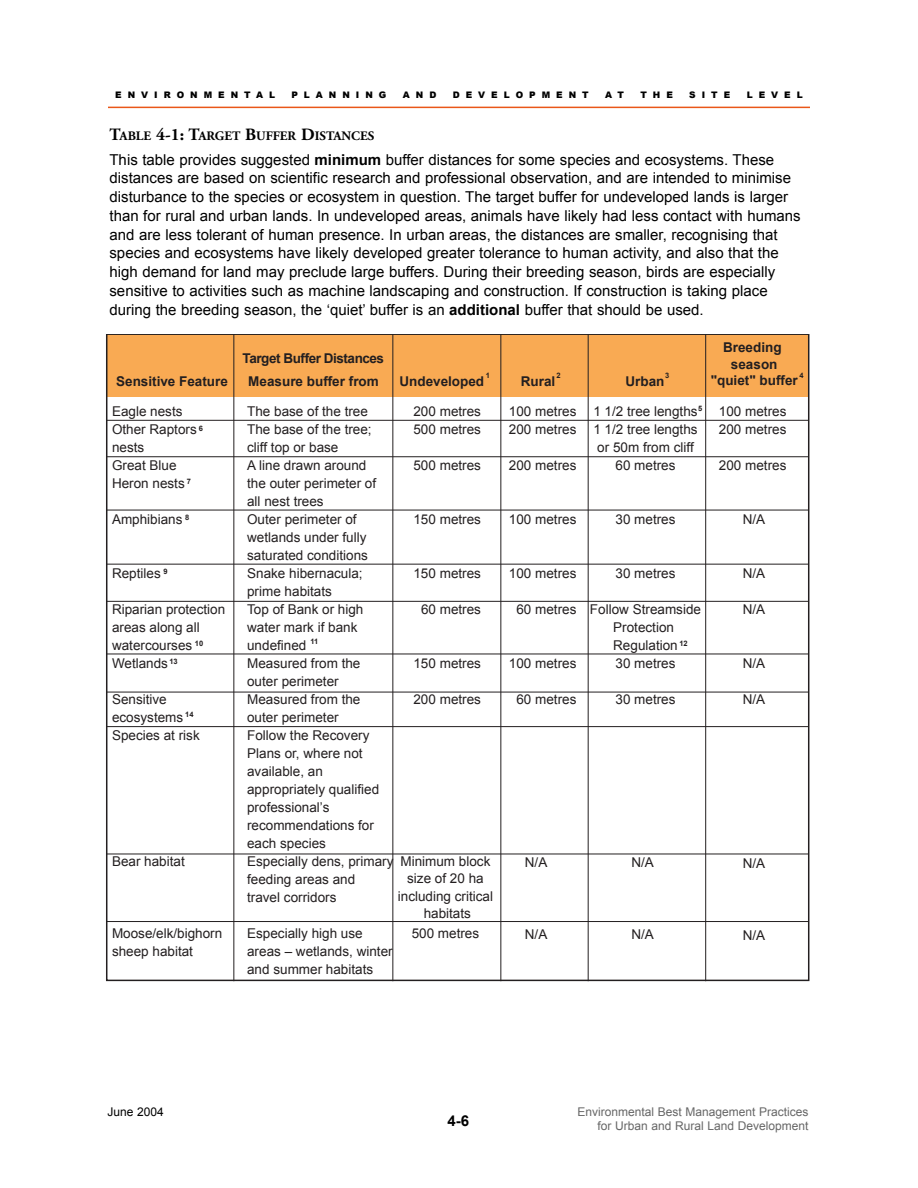
<style>
.page{position:relative;width:918px;height:1188px;background:#fff}
.page>*{position:absolute;margin:0;border:0;box-sizing:border-box;transform-origin:0 0}
.t1{font:15px/18.8px "Arial";color:#000}
.t2{font:700 15px "Arial";color:#000}
.t3{font:13.5px/18px "Arial";color:#231f20}
.t4{font:700 13.5px/16.5px "Arial";color:#231f20;text-align:center}
.t5{font:700 13.5px "Arial";letter-spacing:-.035em;color:#231f20}
.t6{font:700 12.9px "Adobe Garamond";color:#000}
.t7{font:12px/14.4px "Arial";color:#666;text-align:right}
.t8{font:12px "Arial";color:#000}
.t9{font:900 9px "Arial";letter-spacing:.665em;color:#000}
.t10{font:700 7.5px "Arial";color:#231f20}
.s1{font-size:17.25px}
.s2{font-weight:700}
</style>
<div class="page">
<hr style="left:108px;top:107px;width:702px;height:1px;background:#ea5718">
<svg style="left:106px;top:335px;width:703px;height:646px"></svg>
<hr style="left:233px;top:335px;width:1px;height:646px;background:#231f20">
<hr style="left:392px;top:335px;width:1px;height:646px;background:#231f20">
<hr style="left:500px;top:335px;width:1px;height:646px;background:#231f20">
<hr style="left:588px;top:335px;width:1px;height:646px;background:#231f20">
<hr style="left:705px;top:335px;width:1px;height:646px;background:#231f20">
<p class="t9" style="left:115px;top:92px;width:161px">ENVIRONMENTAL</p>
<p class="t9" style="left:291px;top:92px;width:97px">PLANNING</p>
<p class="t9" style="left:403px;top:92px;width:35px">AND</p>
<p class="t9" style="left:453px;top:92px;width:137px">DEVELOPMENT</p>
<p class="t9" style="left:605px;top:92px;width:20px">A T</p>
<p class="t9" style="left:640px;top:92px;width:34px">THE</p>
<p class="t9" style="left:689px;top:92px;width:43px">SITE</p>
<p class="t9" style="left:747px;top:92px;width:58px">LEVEL</p>
<p class="t6" style="left:110px;top:131px;width:266px"><span class="s1">T</span>ABLE <span class="s1">4-1: T</span>ARGET <span class="s1">B</span>UFFER <span class="s1">D</span>ISTANCES</p>
<p class="t1" style="left:109px;top:152px;width:693px">This table provides suggested <span class="s2">minimum</span> buffer distances for some species and ecosystems. These distances are based on scientific research and professional observation, and are intended to minimise disturbance to the species or ecosystem in question. The target buffer for undeveloped lands is larger than for rural and urban lands. In undeveloped areas, animals have likely had less contact with humans and are less tolerant of human presence. In urban areas, the distances are smaller, recognising that species and ecosystems have likely developed greater tolerance to human activity, and also that the high demand for land may preclude large buffers. During their breeding season, birds are especially sensitive to activities such as machine landscaping and construction. If construction is taking place during the breeding season, the ‘quiet’ buffer is an <span class="s2">additional</span> buffer that should be used.</p>
<p class="t5" style="left:243px;top:353px;width:143px">Target Buffer Distances</p>
<p class="t4" style="left:116px;top:375px;width:113px">Sensitive Feature</p>
<p class="t4" style="left:248px;top:375px;width:132px">Measure buffer from</p>
<p class="t4" style="left:711px;top:341px;width:89px">Breeding season "quiet" buffer</p>
<p class="t10" style="left:486px;top:373px;width:6px">1</p>
<p class="t10" style="left:556px;top:373px;width:6px">2</p>
<p class="t10" style="left:665px;top:373px;width:6px">3</p>
<p class="t10" style="left:799px;top:373px;width:6px">4</p>
<p class="t4" style="left:399px;top:375px;width:86px">Undeveloped</p>
<p class="t4" style="left:521px;top:375px;width:36px">Rural</p>
<p class="t4" style="left:625px;top:375px;width:41px">Urban</p>
<p class="t10" style="left:698px;top:406px;width:6px">5</p>
<p class="t3" style="left:593px;top:404px;width:106px;text-align:center">1 1/2 tree lengths<br>1 1/2 tree lengths or 50m from cliff<br>60 metres</p>
<p class="t3" style="left:247px;top:404px;width:148px">The base of the tree<br>The base of the tree; cliff top or base<br>A line drawn around<br>the outer perimeter of<br>all nest trees<br>Outer perimeter of wetlands under fully saturated conditions<br>Snake hibernacula; prime habitats<br>Top of Bank or high water mark if bank undefined<br>Measured from the outer perimeter<br>Measured from the outer perimeter<br>Follow the Recovery<br>Plans or, where not available, an appropriately qualified professional’s recommendations for each species<br>Especially dens, primary feeding areas and<br>travel corridors</p>
<p class="t3" style="left:247px;top:926px;width:147px">Especially high use areas – wetlands, winter and summer habitats</p>
<p class="t3" style="left:413px;top:404px;width:69px">200 metres<br>500 metres</p>
<p class="t3" style="left:413px;top:458px;width:69px">500 metres</p>
<p class="t3" style="left:509px;top:404px;width:69px">100 metres<br>200 metres</p>
<p class="t3" style="left:509px;top:458px;width:69px">200 metres</p>
<p class="t3" style="left:112px;top:404px;width:86px">Eagle nests<br>Other Raptors nests<br>Great Blue<br>Heron nests</p>
<p class="t3" style="left:112px;top:512px;width:72px">Amphibians</p>
<p class="t10" style="left:199px;top:425px;width:6px">6</p>
<p class="t10" style="left:187px;top:478px;width:6px">7</p>
<p class="t10" style="left:185px;top:514px;width:6px">8</p>
<p class="t3" style="left:413px;top:512px;width:69px">150 metres</p>
<p class="t3" style="left:509px;top:512px;width:69px">100 metres</p>
<p class="t3" style="left:616px;top:512px;width:62px">30 metres</p>
<p class="t10" style="left:163px;top:568px;width:6px">9</p>
<p class="t3" style="left:413px;top:566px;width:69px">150 metres</p>
<p class="t3" style="left:421px;top:602px;width:62px">60 metres</p>
<p class="t3" style="left:509px;top:566px;width:69px">100 metres</p>
<p class="t3" style="left:516px;top:602px;width:62px">60 metres</p>
<p class="t3" style="left:616px;top:566px;width:62px">30 metres</p>
<p class="t3" style="left:590px;top:602px;width:113px;text-align:center">Follow Streamside<br>Protection<br>Regulation<br>30 metres</p>
<p class="t3" style="left:616px;top:692px;width:62px">30 metres</p>
<p class="t3" style="left:112px;top:566px;width:50px">Reptiles</p>
<p class="t3" style="left:112px;top:602px;width:115px">Riparian protection areas along all watercourses<br>Wetlands</p>
<p class="t3" style="left:112px;top:692px;width:89px">Sensitive ecosystems<br>Species at risk</p>
<p class="t10" style="left:195px;top:640px;width:10px">10</p>
<p class="t10" style="left:310px;top:638px;width:9px">11</p>
<p class="t10" style="left:679px;top:640px;width:10px">12</p>
<p class="t10" style="left:169px;top:658px;width:10px">13</p>
<p class="t3" style="left:413px;top:656px;width:69px">150 metres</p>
<p class="t3" style="left:413px;top:692px;width:69px">200 metres</p>
<p class="t3" style="left:509px;top:656px;width:69px">100 metres</p>
<p class="t3" style="left:516px;top:692px;width:62px">60 metres</p>
<p class="t10" style="left:185px;top:712px;width:10px">14</p>
<p class="t3" style="left:398px;top:854px;width:97px;line-height:17.2px;text-align:center">Minimum block size of 20 ha including critical habitats</p>
<p class="t3" style="left:525px;top:855px;width:24px">N/A</p>
<p class="t3" style="left:525px;top:927px;width:24px">N/A</p>
<p class="t3" style="left:631px;top:854px;width:24px">N/A</p>
<p class="t3" style="left:112px;top:854px;width:74px">Bear habitat</p>
<p class="t3" style="left:412px;top:925px;width:69px">500 metres</p>
<p class="t3" style="left:112px;top:926px;width:112px">Moose/elk/bighorn sheep habitat</p>
<p class="t3" style="left:631px;top:926px;width:24px">N/A</p>
<p class="t3" style="left:719px;top:404px;width:69px">100 metres<br>200 metres</p>
<p class="t3" style="left:719px;top:458px;width:69px">200 metres</p>
<p class="t3" style="left:743px;top:512px;width:24px">N/A</p>
<p class="t3" style="left:743px;top:566px;width:24px">N/A</p>
<p class="t3" style="left:743px;top:602px;width:24px">N/A</p>
<p class="t3" style="left:743px;top:656px;width:24px">N/A</p>
<p class="t3" style="left:743px;top:692px;width:24px">N/A</p>
<p class="t3" style="left:743px;top:855px;width:24px">N/A</p>
<p class="t3" style="left:743px;top:927px;width:24px">N/A</p>
<p class="t8" style="left:107px;top:1107px;width:58px">June 2004</p>
<p class="t2" style="left:447px;top:1116px;width:23px">4-6</p>
<p class="t7" style="left:577px;top:1106px;width:233px">Environmental Best Management Practices for Urban and Rural Land Development</p>
</div>
